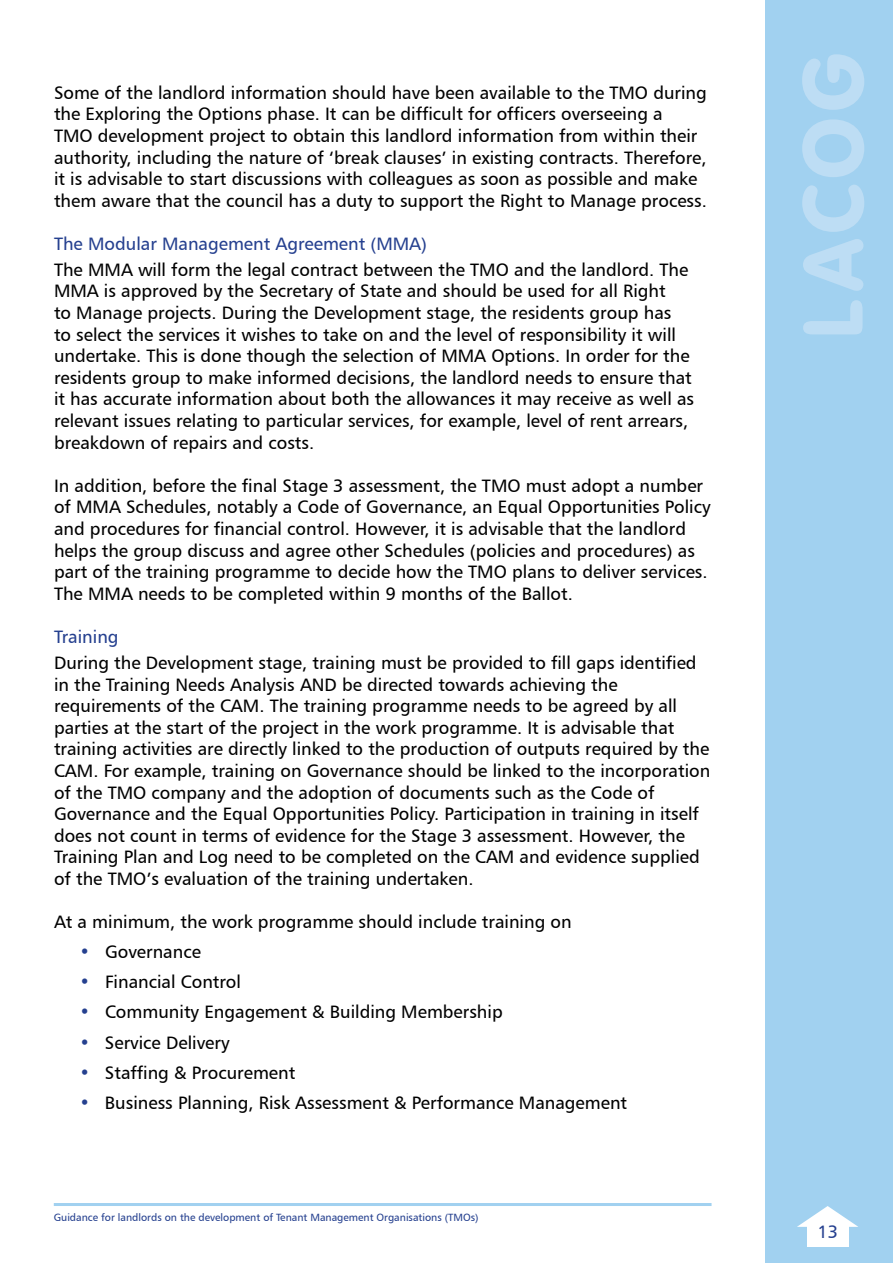
<style>
.page{position:relative;width:893px;height:1263px;background:#fff}
.page>*{position:absolute;margin:0;border:0;box-sizing:border-box;transform-origin:0 0}
.t1{font:82.65px "VAG Rounded BT";color:#bdddf4}
.t2{font:18px/21.6px "Humanist 777 BT Roman B";color:#000}
.t3{font:18px "Humanist 777 BT Roman B";color:#25408f}
.t4{font:10.5px "Humanist 777 BT Roman B";color:#25408f}
.s1{color:#25408f}
</style>
<div class="page">
<div style="left:765px;top:0;width:128px;height:1263px;background:#a1d1f0"></div>
<div style="left:807px;top:1226px;width:41px;height:20px;background:#fff"></div>
<svg style="left:797px;top:1206px;width:61px;height:21px"></svg>
<hr style="left:54px;top:1203px;width:657px;height:3px;background:#a1d1f0">
<p class="t2" style="left:54px;top:81px;width:654px">Some of the landlord information should have been available to the TMO during the Exploring the Options phase. It can be difficult for officers overseeing a<br>TMO development project to obtain this landlord information from within their authority, including the nature of ‘break clauses’ in existing contracts. Therefore, it is advisable to start discussions with colleagues as soon as possible and make them aware that the council has a duty to support the Right to Manage process.</p>
<p class="t3" style="left:54px;top:232px;width:374px">The Modular Management Agreement (MMA)</p>
<p class="t2" style="left:54px;top:258px;width:642px">The MMA will form the legal contract between the TMO and the landlord. The MMA is approved by the Secretary of State and should be used for all Right<br>to Manage projects. During the Development stage, the residents group has<br>to select the services it wishes to take on and the level of responsibility it will undertake. This is done though the selection of MMA Options. In order for the residents group to make informed decisions, the landlord needs to ensure that it has accurate information about both the allowances it may receive as well as relevant issues relating to particular services, for example, level of rent arrears, breakdown of repairs and costs.</p>
<p class="t2" style="left:54px;top:474px;width:658px">In addition, before the final Stage 3 assessment, the TMO must adopt a number of MMA Schedules, notably a Code of Governance, an Equal Opportunities Policy and procedures for financial control. However, it is advisable that the landlord helps the group discuss and agree other Schedules (policies and procedures) as part of the training programme to decide how the TMO plans to deliver services.<br>The MMA needs to be completed within 9 months of the Ballot.</p>
<p class="t3" style="left:54px;top:626px;width:66px">Training</p>
<p class="t2" style="left:54px;top:651px;width:658px">During the Development stage, training must be provided to fill gaps identified in the Training Needs Analysis AND be directed towards achieving the requirements of the CAM. The training programme needs to be agreed by all parties at the start of the project in the work programme. It is advisable that training activities are directly linked to the production of outputs required by the CAM. For example, training on Governance should be linked to the incorporation of the TMO company and the adoption of documents such as the Code of Governance and the Equal Opportunities Policy. Participation in training in itself does not count in terms of evidence for the Stage 3 assessment. However, the Training Plan and Log need to be completed on the CAM and evidence supplied of the TMO’s evaluation of the training undertaken.</p>
<p class="t2" style="left:54px;top:911px;width:519px">At a minimum, the work programme should include training on</p>
<p class="t2" style="left:80px;top:941px;width:123px"><span class="s1">•</span> Governance</p>
<p class="t2" style="left:80px;top:971px;width:163px"><span class="s1">•</span> Financial Control</p>
<p class="t2" style="left:79px;top:1001px;width:425px"><span class="s1">•</span> Community Engagement &amp; Building Membership</p>
<p class="t2" style="left:79px;top:1031px;width:152px"><span class="s1">•</span> Service Delivery</p>
<p class="t2" style="left:79px;top:1061px;width:217px"><span class="s1">•</span> Staffing &amp; Procurement</p>
<p class="t2" style="left:79px;top:1091px;width:549px"><span class="s1">•</span> Business Planning, Risk Assessment &amp; Performance Management</p>
<p class="t4" style="left:54px;top:1210px;width:426px">Guidance for landlords on the development of Tenant Management Organisations (TMOs)</p>
<h1 class="t1" style="left:781px;top:340px;width:289px;rotate:-90deg">LACOG</h1>
<p class="t3" style="left:817px;top:1220px;width:22px">13</p>
</div>
